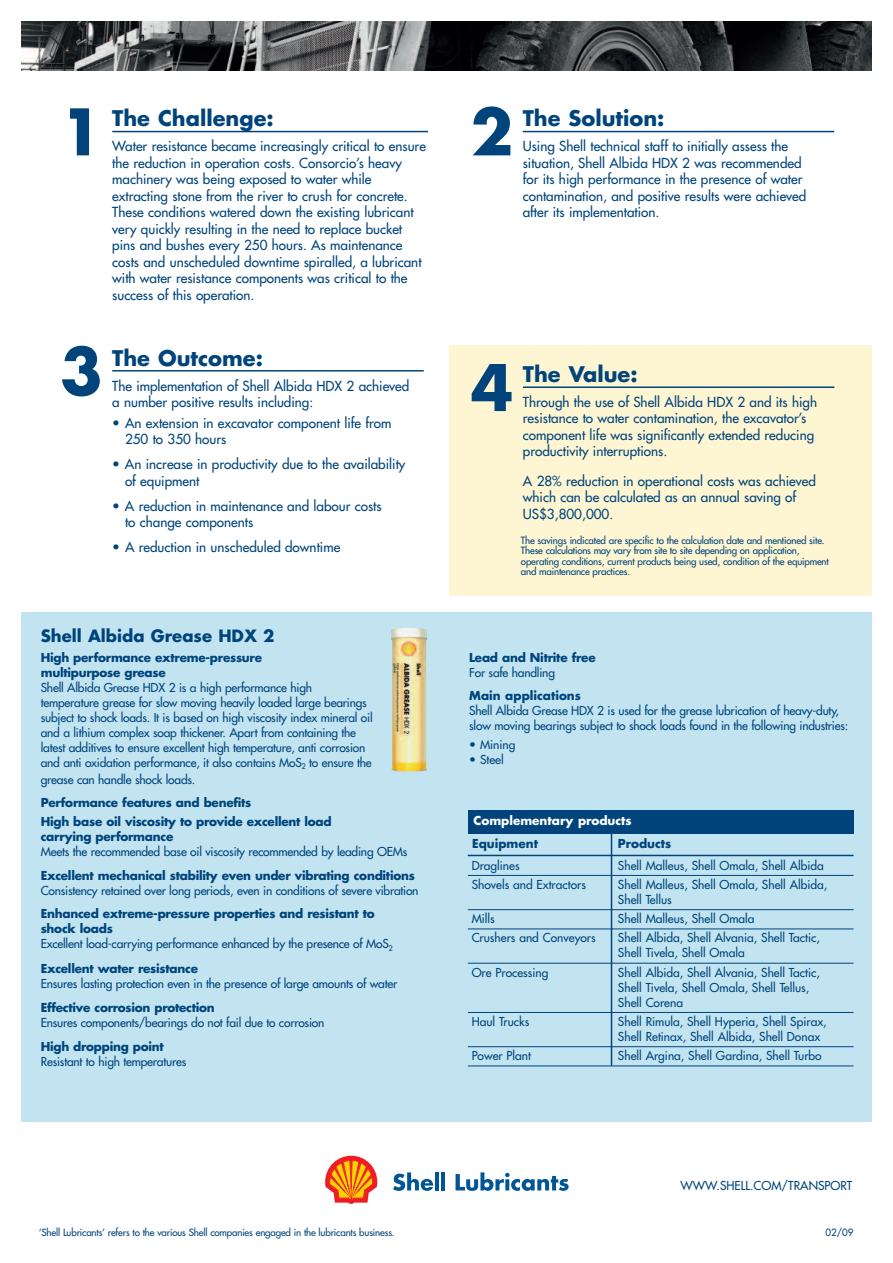
<style>
.page{position:relative;width:893px;height:1263px;background:#fff}
.page>*{position:absolute;margin:0;border:0;box-sizing:border-box;transform-origin:0 0}
.t1{font:700 62.4px "Futura Std";color:#00447b}
.t2{font:700 21px "Futura Std";color:#00447b}
.t3{font:700 16.5px "Futura Std";color:#00447b}
.t4{font:500 13.5px/16.5px "Futura Std";color:#00447b}
.t5{font:500 12px/15px "Futura Std";letter-spacing:-.015em;color:#00447b}
.t6{font:700 12px/15px "Futura Std";letter-spacing:-.02em;color:#00447b}
.t7{font:700 12px "Futura Std";color:#00447b}
.t8{font:700 12px "Futura Std";color:#fff}
.t9{font:500 9.75px/10.5px "Futura Std";letter-spacing:-.015em;color:#00447b}
.s1{font-weight:700}
</style>
<div class="page">
<div style="left:450px;top:345px;width:422px;height:250px;background:#fef5d2"></div>
<hr style="left:523px;top:386px;width:311px;height:2px;background:#00447b">
<hr style="left:112px;top:131px;width:316px;height:1px;background:#00447b">
<hr style="left:112px;top:370px;width:312px;height:1px;background:#00447b">
<hr style="left:523px;top:131px;width:311px;height:1px;background:#00447b">
<svg style="left:325px;top:1155px;width:53px;height:49px"></svg>
<svg style="left:393px;top:1172px;width:40px;height:19px"></svg>
<hr style="left:435px;top:1172px;width:4px;height:18px;background:#005595">
<hr style="left:441px;top:1172px;width:4px;height:18px;background:#005595">
<svg style="left:456px;top:1172px;width:113px;height:19px"></svg>
<img style="left:21px;top:21px;width:851px;height:50px">
<div style="left:21px;top:612px;width:851px;height:509px;background:#c2e4f1"></div>
<div style="left:468px;top:810px;width:385px;height:23px;background:#00447b"></div>
<hr style="left:468px;top:855px;width:385px;height:1px;background:#00447b">
<hr style="left:468px;top:875px;width:385px;height:1px;background:#00447b">
<hr style="left:468px;top:909px;width:385px;height:1px;background:#00447b">
<hr style="left:468px;top:928px;width:385px;height:1px;background:#00447b">
<hr style="left:468px;top:963px;width:385px;height:1px;background:#00447b">
<hr style="left:468px;top:1012px;width:385px;height:1px;background:#00447b">
<hr style="left:468px;top:1046px;width:385px;height:1px;background:#00447b">
<hr style="left:468px;top:1065px;width:385px;height:1px;background:#00447b">
<hr style="left:611px;top:833px;width:1px;height:233px;background:#00447b">
<img style="left:391px;top:628px;width:36px;height:144px">
<h1 class="t1" style="left:60px;top:90px;width:44px">1</h1>
<h2 class="t2" style="left:112px;top:104px;width:163px">The Challenge:</h2>
<p class="t4" style="left:112px;top:138px;width:315px">Water resistance became increasingly critical to ensure the reduction in operation costs. Consorcio’s heavy machinery was being exposed to water while extracting stone from the river to crush for concrete.<br>These conditions watered down the existing lubricant very quickly resulting in the need to replace bucket pins and bushes every 250 hours. As maintenance costs and unscheduled downtime spiralled, a lubricant with water resistance components was critical to the success of this operation.</p>
<h1 class="t1" style="left:60px;top:330px;width:44px">3</h1>
<h2 class="t2" style="left:112px;top:344px;width:152px">The Outcome:</h2>
<p class="t4" style="left:112px;top:377px;width:299px">The implementation of Shell Albida HDX 2 achieved a number positive results including:</p>
<p class="t4" style="left:125px;top:415px;width:268px;text-indent:-13px">• An extension in excavator component life from<br>250 to 350 hours</p>
<p class="t4" style="left:125px;top:456px;width:282px;text-indent:-13px">• An increase in productivity due to the availability of equipment</p>
<p class="t4" style="left:125px;top:498px;width:258px;text-indent:-13px">• A reduction in maintenance and labour costs to change components</p>
<p class="t4" style="left:112px;top:539px;width:230px">• A reduction in unscheduled downtime</p>
<h3 class="t3" style="left:41px;top:625px;width:235px">Shell Albida Grease HDX 2</h3>
<p class="t6" style="left:41px;top:650px;width:223px">High performance extreme-pressure multipurpose grease</p>
<p class="t5" style="left:41px;top:680px;width:333px">Shell Albida Grease HDX 2 is a high performance high temperature grease for slow moving heavily loaded large bearings subject to shock loads. It is based on high viscosity index mineral oil and a lithium complex soap thickener. Apart from containing the latest additives to ensure excellent high temperature, anti corrosion and anti oxidation performance, it also contains MoS<sub>2</sub> to ensure the</p>
<p class="t5" style="left:41px;top:772px;width:156px">grease can handle shock loads.</p>
<p class="t6" style="left:41px;top:793px;width:292px;line-height:19.2px">Performance features and benefits<br>High base oil viscosity to provide excellent load</p>
<p class="t6" style="left:41px;top:829px;width:134px">carrying performance</p>
<p class="t5" style="left:41px;top:844px;width:368px">Meets the recommended base oil viscosity recommended by leading OEMs</p>
<p class="t6" style="left:41px;top:868px;width:376px">Excellent mechanical stability even under vibrating conditions</p>
<p class="t5" style="left:41px;top:883px;width:379px">Consistency retained over long periods, even in conditions of severe vibration</p>
<p class="t5" style="left:41px;top:906px;width:354px"><span class="s1">Enhanced extreme-pressure properties and resistant to shock loads<br></span>Excellent load-carrying performance enhanced by the presence of MoS<sub>2</sub></p>
<p class="t6" style="left:41px;top:961px;width:159px">Excellent water resistance</p>
<p class="t5" style="left:41px;top:976px;width:358px">Ensures lasting protection even in the presence of large amounts of water</p>
<p class="t6" style="left:41px;top:1000px;width:176px">Effective corrosion protection</p>
<p class="t5" style="left:41px;top:1015px;width:285px">Ensures components/bearings do not fail due to corrosion</p>
<p class="t6" style="left:41px;top:1038px;width:125px">High dropping point</p>
<p class="t5" style="left:41px;top:1054px;width:147px">Resistant to high temperatures</p>
<h1 class="t1" style="left:470px;top:90px;width:44px">2</h1>
<h2 class="t2" style="left:523px;top:104px;width:143px">The Solution:</h2>
<p class="t4" style="left:523px;top:138px;width:285px">Using Shell technical staff to initially assess the situation, Shell Albida HDX 2 was recommended for its high performance in the presence of water contamination, and positive results were achieved after its implementation.</p>
<h1 class="t1" style="left:471px;top:346px;width:44px">4</h1>
<h2 class="t2" style="left:523px;top:360px;width:116px">The Value:</h2>
<p class="t4" style="left:523px;top:394px;width:296px">Through the use of Shell Albida HDX 2 and its high resistance to water contamination, the excavator’s component life was significantly extended reducing productivity interruptions.</p>
<p class="t4" style="left:523px;top:472px;width:294px">A 28% reduction in operational costs was achieved which can be calculated as an annual saving of<br>US$3,800,000.</p>
<p class="t9" style="left:521px;top:535px;width:309px">The savings indicated are specific to the calculation date and mentioned site.<br>These calculations may vary from site to site depending on application, operating conditions, current products being used, condition of the equipment and maintenance practices.</p>
<p class="t6" style="left:469px;top:649px;width:128px">Lead and Nitrite free</p>
<p class="t5" style="left:469px;top:665px;width:87px">For safe handling</p>
<p class="t7" style="left:469px;top:688px;width:113px">Main applications</p>
<p class="t5" style="left:469px;top:703px;width:381px">Shell Albida Grease HDX 2 is used for the grease lubrication of heavy-duty, slow moving bearings subject to shock loads found in the following industries:</p>
<p class="t5" style="left:469px;top:738px;width:48px">• Mining</p>
<p class="t5" style="left:469px;top:753px;width:36px">• Steel</p>
<p class="t8" style="left:473px;top:813px;width:160px">Complementary products</p>
<p class="t7" style="left:472px;top:836px;width:67px">Equipment</p>
<p class="t7" style="left:618px;top:836px;width:55px">Products</p>
<p class="t5" style="left:472px;top:858px;width:49px">Draglines</p>
<p class="t5" style="left:618px;top:858px;width:207px">Shell Malleus, Shell Omala, Shell Albida</p>
<p class="t5" style="left:472px;top:877px;width:116px">Shovels and Extractors</p>
<p class="t5" style="left:618px;top:877px;width:211px">Shell Malleus, Shell Omala, Shell Albida,<br>Shell Tellus</p>
<p class="t5" style="left:472px;top:911px;width:25px">Mills</p>
<p class="t5" style="left:618px;top:911px;width:138px">Shell Malleus, Shell Omala</p>
<p class="t5" style="left:472px;top:930px;width:126px">Crushers and Conveyors</p>
<p class="t5" style="left:618px;top:930px;width:203px">Shell Albida, Shell Alvania, Shell Tactic,<br>Shell Tivela, Shell Omala</p>
<p class="t5" style="left:472px;top:965px;width:78px">Ore Processing</p>
<p class="t5" style="left:618px;top:965px;width:203px">Shell Albida, Shell Alvania, Shell Tactic,<br>Shell Tivela, Shell Omala, Shell Tellus,<br>Shell Corena</p>
<p class="t5" style="left:472px;top:1014px;width:59px">Haul Trucks</p>
<p class="t5" style="left:618px;top:1014px;width:210px">Shell Rimula, Shell Hyperia, Shell Spirax,<br>Shell Retinax, Shell Albida, Shell Donax</p>
<p class="t5" style="left:472px;top:1048px;width:61px">Power Plant</p>
<p class="t5" style="left:618px;top:1048px;width:205px">Shell Argina, Shell Gardina, Shell Turbo</p>
<p class="t9" style="left:39px;top:1227px;width:357px">‘Shell Lubricants’ refers to the various Shell companies engaged in the lubricants business.</p>
<p class="t5" style="left:681px;top:1178px;width:173px">WWW.SHELL.COM/TRANSPORT</p>
<p class="t9" style="left:826px;top:1227px;width:29px">02/09</p>
</div>
